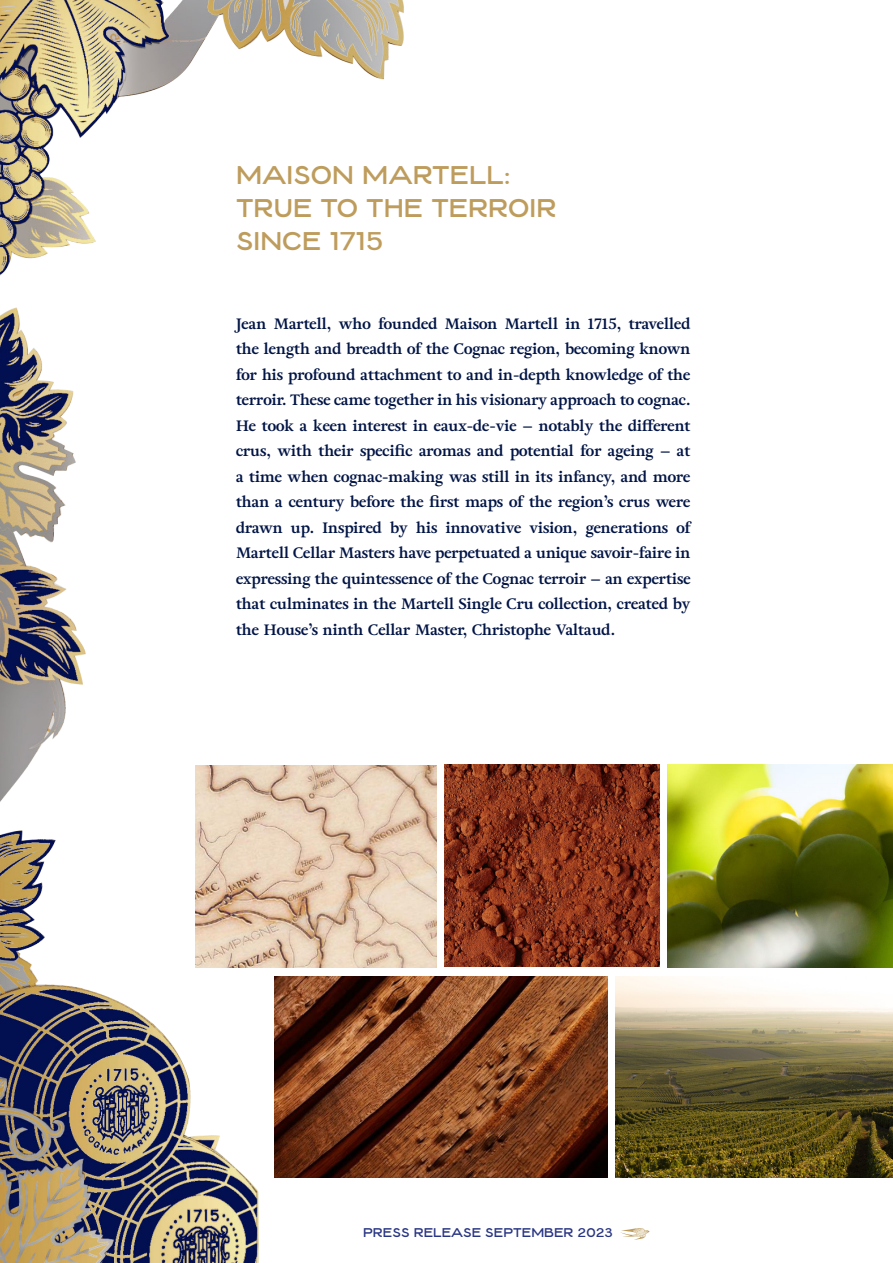
<style>
.page{position:relative;width:893px;height:1263px;background:#fff}
.page>*{position:absolute;margin:0;border:0;box-sizing:border-box;transform-origin:0 0}
.t1{font:500 25.5px "Martell";color:#be9c5c}
._01_Paragraphe{font:700 15px/25.5px "Adriane Text";color:#001445;text-align:justify}
.t2{font:500 12.6px "Martell";color:#283583}
</style>
<div class="page">
<img style="left:0;top:0;width:872px;height:1263px">
<svg style="left:620px;top:1228px;width:30px;height:12px"></svg>
<img style="left:195px;top:766px;width:242px;height:201px">
<img style="left:445px;top:765px;width:214px;height:201px">
<img style="left:275px;top:976px;width:333px;height:202px">
<img style="left:615px;top:976px;width:278px;height:202px">
<img style="left:667px;top:765px;width:226px;height:202px">
<p class="t1" style="left:236px;top:157px;width:276px">MAISON MARTELL:</p>
<p class="t1" style="left:236px;top:190px;width:322px">TRUE TO THE TERROIR</p>
<p class="t1" style="left:236px;top:223px;width:149px">SINCE 1715</p>
<p class="_01_Paragraphe" style="left:236px;top:311px;width:456px">Jean Martell, who founded Maison Martell in 1715, travelled the length and breadth of the Cognac region, becoming known for his profound attachment to and in-depth knowledge of the terroir. These came together in his visionary approach to cognac.<br>He took a keen interest in eaux-de-vie – notably the different crus, with their specific aromas and potential for ageing – at a time when cognac-making was still in its infancy, and more than a century before the first maps of the region’s crus were drawn up. Inspired by his innovative vision, generations of Martell Cellar Masters have perpetuated a unique savoir-faire in expressing the quintessence of the Cognac terroir – an expertise that culminates in the Martell Single Cru collection, created by the House’s ninth Cellar Master, Christophe Valtaud.</p>
<p class="t2" style="left:363px;top:1224px;width:251px">PRESS RELEASE SEPTEMBER 2023</p>
</div>
